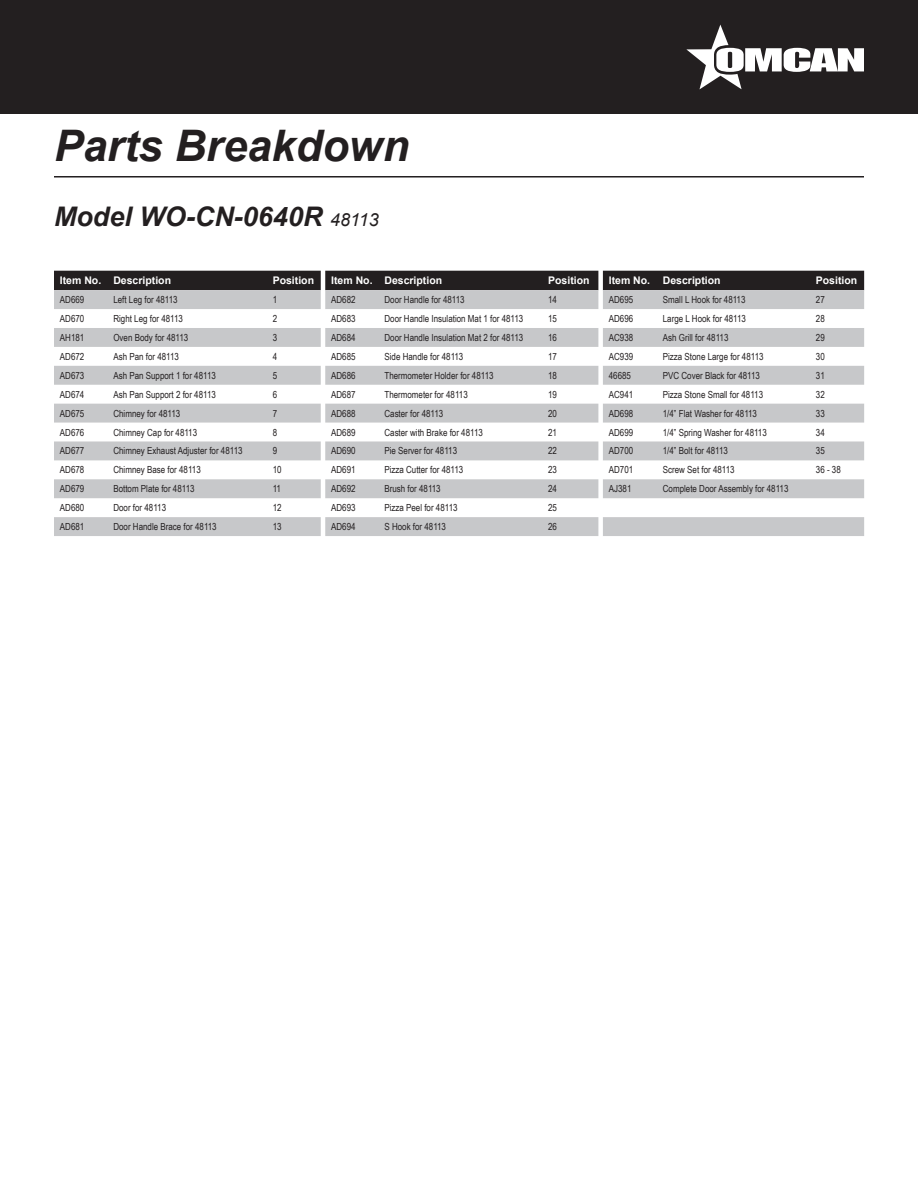
<style>
.page{position:relative;width:918px;height:1188px;background:#fff}
.page>*{position:absolute;margin:0;border:0;box-sizing:border-box;transform-origin:0 0}
.t1{font:italic 700 43.5px "Arial";color:#231f20}
.t2{font:italic 700 27px "Arial";color:#231f20}
.t3{font:700 10.5px "Arial";color:#fff}
.t4{font:9.75px "Arial Narrow";color:#231f20}
.s1{font-weight:400;font-size:18px}
</style>
<div class="page">
<div style="left:0;top:0;width:918px;height:114px;background:#231f20"></div>
<svg style="left:686px;top:25px;width:178px;height:64px"></svg>
<hr style="left:54px;top:176px;width:810px;height:2px;background:#231f20">
<div style="left:54px;top:271px;width:810px;height:19px;background:#231f20"></div>
<svg style="left:54px;top:290px;width:810px;height:246px"></svg>
<svg style="left:325px;top:290px;width:273px;height:208px;fill:#c7c8ca"></svg>
<svg style="left:603px;top:290px;width:261px;height:208px"></svg>
<div style="left:603px;top:479px;width:207px;height:19px;background:#c7c8ca"></div>
<div style="left:54px;top:517px;width:756px;height:19px;background:#c7c8ca"></div>
<p class="t1" style="left:54px;top:116px;width:357px">Parts Breakdown</p>
<p class="t2" style="left:54px;top:198px;width:326px">Model WO-CN-0640R <span class="s1">48113</span></p>
<p class="t3" style="left:60px;top:273px;width:43px">Item No.</p>
<p class="t3" style="left:113px;top:273px;width:59px">Description</p>
<p class="t3" style="left:273px;top:273px;width:43px">Position</p>
<p class="t3" style="left:331px;top:273px;width:43px">Item No.</p>
<p class="t3" style="left:384px;top:273px;width:59px">Description</p>
<p class="t3" style="left:548px;top:273px;width:43px">Position</p>
<p class="t3" style="left:609px;top:273px;width:43px">Item No.</p>
<p class="t3" style="left:663px;top:273px;width:59px">Description</p>
<p class="t3" style="left:816px;top:273px;width:43px">Position</p>
<p class="t4" style="left:60px;top:293px;width:26px">AD669</p>
<p class="t4" style="left:113px;top:293px;width:66px">Left Leg for 48113</p>
<p class="t4" style="left:273px;top:293px;width:6px">1</p>
<p class="t4" style="left:331px;top:293px;width:26px">AD682</p>
<p class="t4" style="left:384px;top:293px;width:82px">Door Handle for 48113</p>
<p class="t4" style="left:548px;top:293px;width:10px">14</p>
<p class="t4" style="left:609px;top:293px;width:26px">AD695</p>
<p class="t4" style="left:663px;top:293px;width:84px">Small L Hook for 48113</p>
<p class="t4" style="left:816px;top:293px;width:10px">27</p>
<p class="t4" style="left:60px;top:311px;width:26px">AD670</p>
<p class="t4" style="left:113px;top:311px;width:71px">Right Leg for 48113</p>
<p class="t4" style="left:273px;top:311px;width:6px">2</p>
<p class="t4" style="left:331px;top:311px;width:26px">AD683</p>
<p class="t4" style="left:384px;top:311px;width:140px">Door Handle Insulation Mat 1 for 48113</p>
<p class="t4" style="left:548px;top:311px;width:10px">15</p>
<p class="t4" style="left:609px;top:311px;width:26px">AD696</p>
<p class="t4" style="left:663px;top:311px;width:85px">Large L Hook for 48113</p>
<p class="t4" style="left:816px;top:311px;width:10px">28</p>
<p class="t4" style="left:60px;top:330px;width:26px">AH181</p>
<p class="t4" style="left:113px;top:330px;width:76px">Oven Body for 48113</p>
<p class="t4" style="left:273px;top:330px;width:6px">3</p>
<p class="t4" style="left:331px;top:330px;width:26px">AD684</p>
<p class="t4" style="left:384px;top:330px;width:140px">Door Handle Insulation Mat 2 for 48113</p>
<p class="t4" style="left:548px;top:330px;width:10px">16</p>
<p class="t4" style="left:609px;top:330px;width:26px">AC938</p>
<p class="t4" style="left:663px;top:330px;width:67px">Ash Grill for 48113</p>
<p class="t4" style="left:816px;top:330px;width:10px">29</p>
<p class="t4" style="left:60px;top:349px;width:26px">AD672</p>
<p class="t4" style="left:113px;top:349px;width:67px">Ash Pan for 48113</p>
<p class="t4" style="left:273px;top:349px;width:6px">4</p>
<p class="t4" style="left:331px;top:349px;width:26px">AD685</p>
<p class="t4" style="left:384px;top:349px;width:80px">Side Handle for 48113</p>
<p class="t4" style="left:548px;top:349px;width:10px">17</p>
<p class="t4" style="left:609px;top:349px;width:26px">AC939</p>
<p class="t4" style="left:663px;top:349px;width:102px">Pizza Stone Large for 48113</p>
<p class="t4" style="left:816px;top:349px;width:10px">30</p>
<p class="t4" style="left:60px;top:368px;width:26px">AD673</p>
<p class="t4" style="left:113px;top:368px;width:104px">Ash Pan Support 1 for 48113</p>
<p class="t4" style="left:273px;top:368px;width:6px">5</p>
<p class="t4" style="left:331px;top:368px;width:26px">AD686</p>
<p class="t4" style="left:384px;top:368px;width:111px">Thermometer Holder for 48113</p>
<p class="t4" style="left:548px;top:368px;width:10px">18</p>
<p class="t4" style="left:609px;top:368px;width:24px">46685</p>
<p class="t4" style="left:663px;top:368px;width:99px">PVC Cover Black for 48113</p>
<p class="t4" style="left:816px;top:368px;width:10px">31</p>
<p class="t4" style="left:60px;top:387px;width:26px">AD674</p>
<p class="t4" style="left:113px;top:387px;width:104px">Ash Pan Support 2 for 48113</p>
<p class="t4" style="left:273px;top:387px;width:6px">6</p>
<p class="t4" style="left:331px;top:387px;width:26px">AD687</p>
<p class="t4" style="left:384px;top:387px;width:85px">Thermometer for 48113</p>
<p class="t4" style="left:548px;top:387px;width:10px">19</p>
<p class="t4" style="left:609px;top:387px;width:26px">AC941</p>
<p class="t4" style="left:663px;top:387px;width:102px">Pizza Stone Small for 48113</p>
<p class="t4" style="left:816px;top:387px;width:10px">32</p>
<p class="t4" style="left:60px;top:406px;width:26px">AD675</p>
<p class="t4" style="left:113px;top:406px;width:68px">Chimney for 48113</p>
<p class="t4" style="left:273px;top:406px;width:6px">7</p>
<p class="t4" style="left:331px;top:406px;width:26px">AD688</p>
<p class="t4" style="left:384px;top:406px;width:60px">Caster for 48113</p>
<p class="t4" style="left:548px;top:406px;width:10px">20</p>
<p class="t4" style="left:609px;top:406px;width:26px">AD698</p>
<p class="t4" style="left:663px;top:406px;width:96px">1/4” Flat Washer for 48113</p>
<p class="t4" style="left:816px;top:406px;width:10px">33</p>
<p class="t4" style="left:60px;top:425px;width:26px">AD676</p>
<p class="t4" style="left:113px;top:425px;width:85px">Chimney Cap for 48113</p>
<p class="t4" style="left:273px;top:425px;width:6px">8</p>
<p class="t4" style="left:331px;top:425px;width:26px">AD689</p>
<p class="t4" style="left:384px;top:425px;width:100px">Caster with Brake for 48113</p>
<p class="t4" style="left:548px;top:425px;width:10px">21</p>
<p class="t4" style="left:609px;top:425px;width:26px">AD699</p>
<p class="t4" style="left:663px;top:425px;width:106px">1/4” Spring Washer for 48113</p>
<p class="t4" style="left:816px;top:425px;width:10px">34</p>
<p class="t4" style="left:60px;top:444px;width:26px">AD677</p>
<p class="t4" style="left:113px;top:444px;width:131px">Chimney Exhaust Adjuster for 48113</p>
<p class="t4" style="left:273px;top:444px;width:6px">9</p>
<p class="t4" style="left:331px;top:444px;width:26px">AD690</p>
<p class="t4" style="left:384px;top:444px;width:74px">Pie Server for 48113</p>
<p class="t4" style="left:548px;top:444px;width:10px">22</p>
<p class="t4" style="left:609px;top:444px;width:26px">AD700</p>
<p class="t4" style="left:663px;top:444px;width:67px">1/4” Bolt for 48113</p>
<p class="t4" style="left:816px;top:444px;width:10px">35</p>
<p class="t4" style="left:60px;top:463px;width:26px">AD678</p>
<p class="t4" style="left:113px;top:463px;width:89px">Chimney Base for 48113</p>
<p class="t4" style="left:273px;top:463px;width:10px">10</p>
<p class="t4" style="left:331px;top:463px;width:26px">AD691</p>
<p class="t4" style="left:384px;top:463px;width:80px">Pizza Cutter for 48113</p>
<p class="t4" style="left:548px;top:463px;width:10px">23</p>
<p class="t4" style="left:609px;top:463px;width:26px">AD701</p>
<p class="t4" style="left:663px;top:463px;width:73px">Screw Set for 48113</p>
<p class="t4" style="left:816px;top:463px;width:26px">36 - 38</p>
<p class="t4" style="left:60px;top:482px;width:26px">AD679</p>
<p class="t4" style="left:113px;top:482px;width:83px">Bottom Plate for 48113</p>
<p class="t4" style="left:273px;top:482px;width:10px">11</p>
<p class="t4" style="left:331px;top:482px;width:26px">AD692</p>
<p class="t4" style="left:384px;top:482px;width:58px">Brush for 48113</p>
<p class="t4" style="left:548px;top:482px;width:10px">24</p>
<p class="t4" style="left:609px;top:482px;width:24px">AJ381</p>
<p class="t4" style="left:663px;top:482px;width:127px">Complete Door Assembly for 48113</p>
<p class="t4" style="left:60px;top:501px;width:26px">AD680</p>
<p class="t4" style="left:113px;top:501px;width:54px">Door for 48113</p>
<p class="t4" style="left:273px;top:501px;width:10px">12</p>
<p class="t4" style="left:331px;top:501px;width:26px">AD693</p>
<p class="t4" style="left:384px;top:501px;width:75px">Pizza Peel for 48113</p>
<p class="t4" style="left:548px;top:501px;width:10px">25</p>
<p class="t4" style="left:60px;top:520px;width:26px">AD681</p>
<p class="t4" style="left:113px;top:520px;width:105px">Door Handle Brace for 48113</p>
<p class="t4" style="left:273px;top:520px;width:10px">13</p>
<p class="t4" style="left:331px;top:520px;width:26px">AD694</p>
<p class="t4" style="left:384px;top:520px;width:63px">S Hook for 48113</p>
<p class="t4" style="left:548px;top:520px;width:10px">26</p>
</div>
